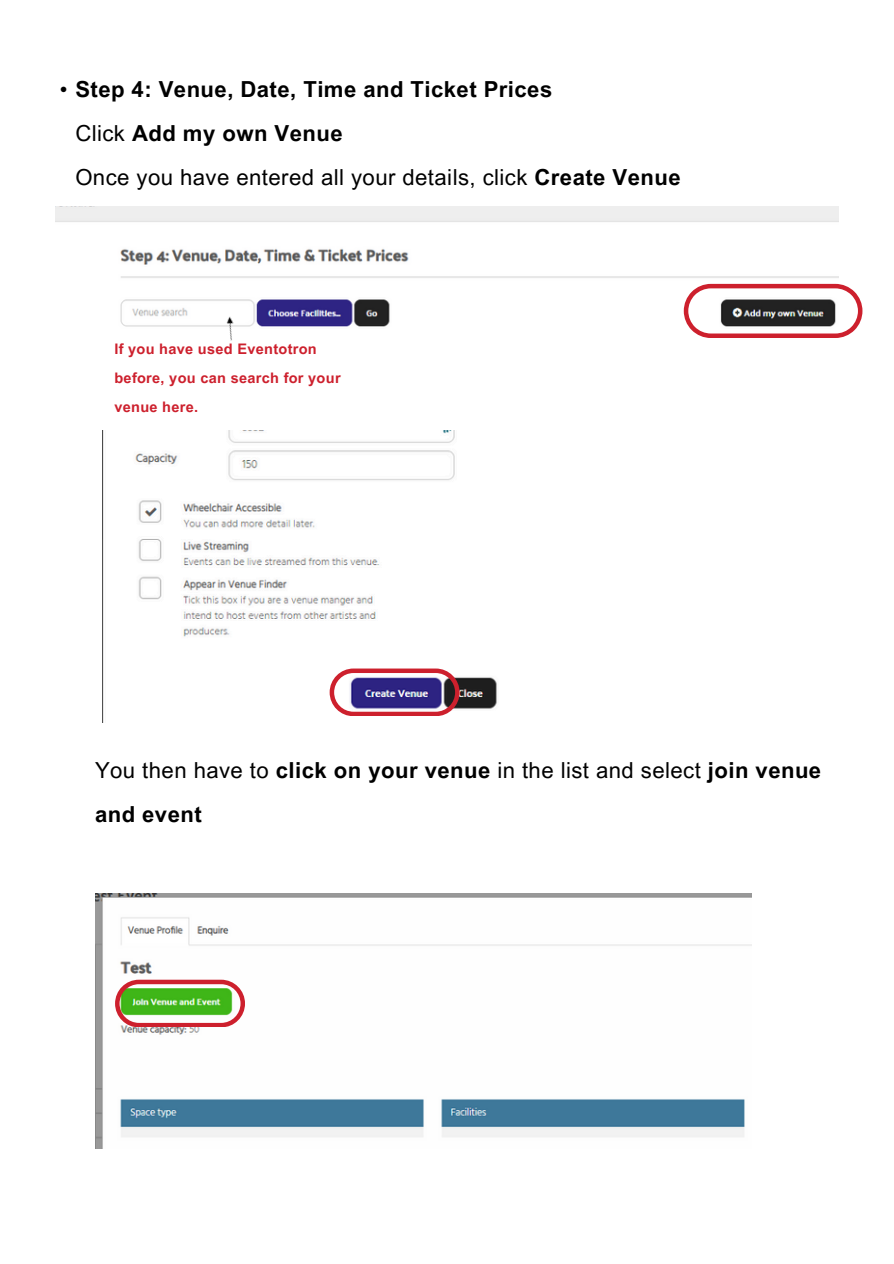
<style>
.page{position:relative;width:894px;height:1264px;background:#fff}
.page>*{position:absolute;margin:0;border:0;box-sizing:border-box;transform-origin:0 0}
.t1{font:700 22.05px/43.8px "Arial MT Pro";letter-spacing:.02em;color:#000}
.t2{font:22.05px/43.8px "Arial MT Pro";letter-spacing:.02em;color:#000}
.t3{font:700 14.55px/29.2px "Arial MT Pro";letter-spacing:.02em;color:#cd202d}
.s1{font-weight:400}
.s2{font-weight:700}
</style>
<div class="page">
<img style="left:56px;top:207px;width:781px;height:120px">
<svg style="left:683px;top:284px;width:179px;height:54px"></svg>
<img style="left:102px;top:431px;width:395px;height:291px">
<img style="left:212px;top:308px;width:33px;height:33px">
<svg style="left:329px;top:668px;width:130px;height:47px"></svg>
<img style="left:95px;top:893px;width:656px;height:255px">
<svg style="left:115px;top:979px;width:129px;height:47px"></svg>
<p class="t1" style="left:60px;top:70px;width:493px"><span class="s1">•</span> Step 4: Venue, Date, Time and Ticket Prices</p>
<h1 class="t2" style="left:75px;top:114px;width:606px">Click <span class="s2">Add my own Venue<br></span>Once you have entered all your details, click <span class="s2">Create Venue</span></h1>
<p class="t3" style="left:114px;top:335px;width:228px">If you have used Eventotron before, you can search for your venue here.</p>
<p class="t1" style="left:95px;top:751px;width:727px"><span class="s1">You then have to</span> click on your venue <span class="s1">in the list and select</span> join venue and event</p>
</div>
